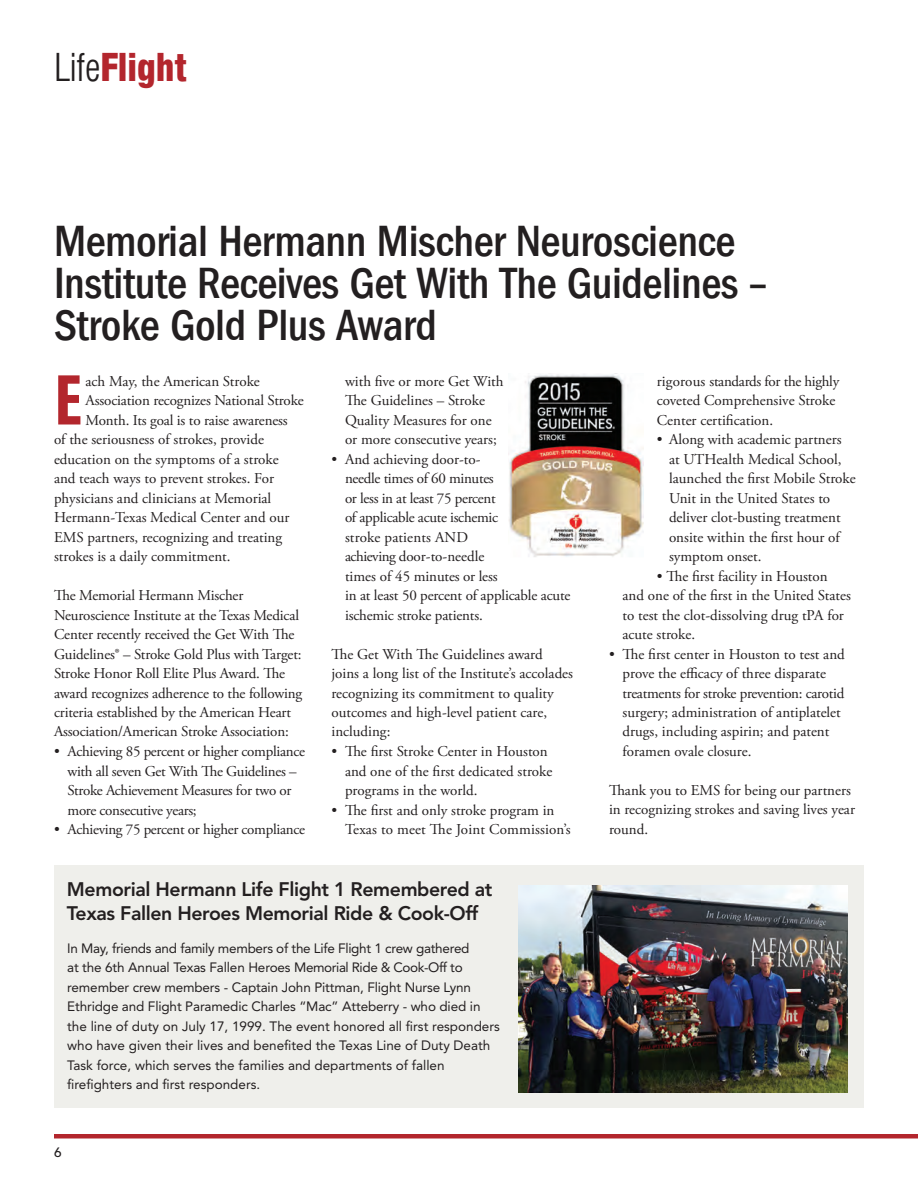
<style>
.page{position:relative;width:918px;height:1188px;background:#fff}
.page>*{position:absolute;margin:0;border:0;box-sizing:border-box;transform-origin:0 0}
.t1{font:700 condensed 72.9px "Myriad Pro";color:#b3262d}
.t2{font:45px/42px "Franklin Got Cd Md ITCTT";letter-spacing:-.01em;color:#231f20}
.t3{font:900 condensed 37.5px "AT Triumvirate";color:#b3262d}
.t4{font:800 19.5px/24px "Avenir";letter-spacing:-.02em;color:#231f20}
.t5{font:15px/19.5px "Adobe Garamond Pro";color:#231f20}
.t6{font:15px/19.5px "Adobe Garamond Pro";letter-spacing:-.02em;color:#231f20}
.t7{font:13.5px/19.5px "Avenir";letter-spacing:-.01em;color:#231f20}
.t8{font:500 13.5px "Avenir";color:#231f20}
.s1{font-weight:300;color:#231f20}
</style>
<div class="page">
<hr style="left:54px;top:1134px;width:864px;height:4px;background:#b3262d">
<img style="left:509px;top:373px;width:134px;height:184px">
<div style="left:54px;top:865px;width:810px;height:243px;background:#efefeb"></div>
<img style="left:518px;top:886px;width:329px;height:207px">
<h3 class="t3" style="left:54px;top:42px;width:135px"><span class="s1">Life</span>Flight</h3>
<h2 class="t2" style="left:54px;top:219px;width:715px">Memorial Hermann Mischer Neuroscience<br>Institute Receives Get With The Guidelines –<br>Stroke Gold Plus Award</h2>
<h1 class="t1" style="left:54px;top:355px;width:30px">E</h1>
<p class="t5" style="left:86px;top:372px;width:176px">ach May, the American Stroke</p>
<p class="t5" style="left:345px;top:372px;width:160px">with five or more Get With<br>The Guidelines – Stroke<br>Quality Measures for one or more consecutive years;</p>
<p class="t5" style="left:345px;top:450px;width:227px;text-indent:-14px">• And achieving door-to-<br>needle times of 60 minutes<br>or less in at least 75 percent<br>of applicable acute ischemic<br>stroke patients AND<br>achieving door-to-needle<br>times of 45 minutes or less<br>in at least 50 percent of applicable acute ischemic stroke patients.</p>
<p class="t5" style="left:332px;top:645px;width:243px">The Get With The Guidelines award joins a long list of the Institute’s accolades recognizing its commitment to quality outcomes and high-level patient care, including:</p>
<p class="t5" style="left:345px;top:742px;width:209px;text-indent:-14px">• The first Stroke Center in Houston and one of the first dedicated stroke programs in the world.</p>
<p class="t5" style="left:345px;top:801px;width:227px;text-indent:-14px">• The first and only stroke program in<br>Texas to meet The Joint Commission’s</p>
<p class="t5" style="left:657px;top:372px;width:184px">rigorous standards for the highly coveted Comprehensive Stroke<br>Center certification.</p>
<p class="t5" style="left:669px;top:430px;width:188px;text-indent:-12px">• Along with academic partners at UTHealth Medical School, launched the first Mobile Stroke<br>Unit in the United States to deliver clot-busting treatment onsite within the first hour of symptom onset.</p>
<p class="t5" style="left:623px;top:567px;width:230px;text-indent:34px">• The first facility in Houston and one of the first in the United States to test the clot-dissolving drug tPA for acute stroke.</p>
<p class="t5" style="left:623px;top:645px;width:224px;text-indent:-14px">• The first center in Houston to test and prove the efficacy of three disparate treatments for stroke prevention: carotid surgery; administration of antiplatelet drugs, including aspirin; and patent foramen ovale closure.</p>
<p class="t5" style="left:609px;top:781px;width:247px">Thank you to EMS for being our partners in recognizing strokes and saving lives year round.</p>
<p class="t5" style="left:86px;top:391px;width:220px">Association recognizes National Stroke</p>
<p class="t5" style="left:86px;top:411px;width:204px">Month. Its goal is to raise awareness</p>
<p class="t5" style="left:54px;top:430px;width:212px">of the seriousness of strokes, provide</p>
<p class="t5" style="left:54px;top:450px;width:226px">education on the symptoms of a stroke</p>
<p class="t5" style="left:54px;top:469px;width:222px">and teach ways to prevent strokes. For</p>
<p class="t5" style="left:54px;top:489px;width:219px">physicians and clinicians at Memorial</p>
<p class="t5" style="left:54px;top:508px;width:237px">Hermann-Texas Medical Center and our</p>
<p class="t5" style="left:54px;top:528px;width:230px">EMS partners, recognizing and treating</p>
<p class="t5" style="left:54px;top:547px;width:178px">strokes is a daily commitment.</p>
<p class="t5" style="left:54px;top:586px;width:250px">The Memorial Hermann Mischer Neuroscience Institute at the Texas Medical Center recently received the Get With The Guidelines® – Stroke Gold Plus with Target:<br>Stroke Honor Roll Elite Plus Award. The award recognizes adherence to the following criteria established by the American Heart Association/American Stroke Association:</p>
<p class="t6" style="left:68px;top:742px;width:239px;text-indent:-14px">• Achieving 85 percent or higher compliance with all seven Get With The Guidelines – Stroke Achievement Measures for two or more consecutive years;</p>
<p class="t6" style="left:54px;top:820px;width:253px">• Achieving 75 percent or higher compliance</p>
<h3 class="t4" style="left:67px;top:877px;width:427px">Memorial Hermann Life Flight 1 Remembered at<br>Texas Fallen Heroes Memorial Ride &amp; Cook-Off</h3>
<p class="t7" style="left:67px;top:938px;width:434px">In May, friends and family members of the Life Flight 1 crew gathered<br>at the 6th Annual Texas Fallen Heroes Memorial Ride &amp; Cook-Off to remember crew members - Captain John Pittman, Flight Nurse Lynn Ethridge and Flight Paramedic Charles “Mac” Atteberry - who died in the line of duty on July 17, 1999. The event honored all first responders who have given their lives and benefited the Texas Line of Duty Death Task force, which serves the families and departments of fallen firefighters and first responders.</p>
<p class="t8" style="left:54px;top:1145px;width:9px">6</p>
</div>
